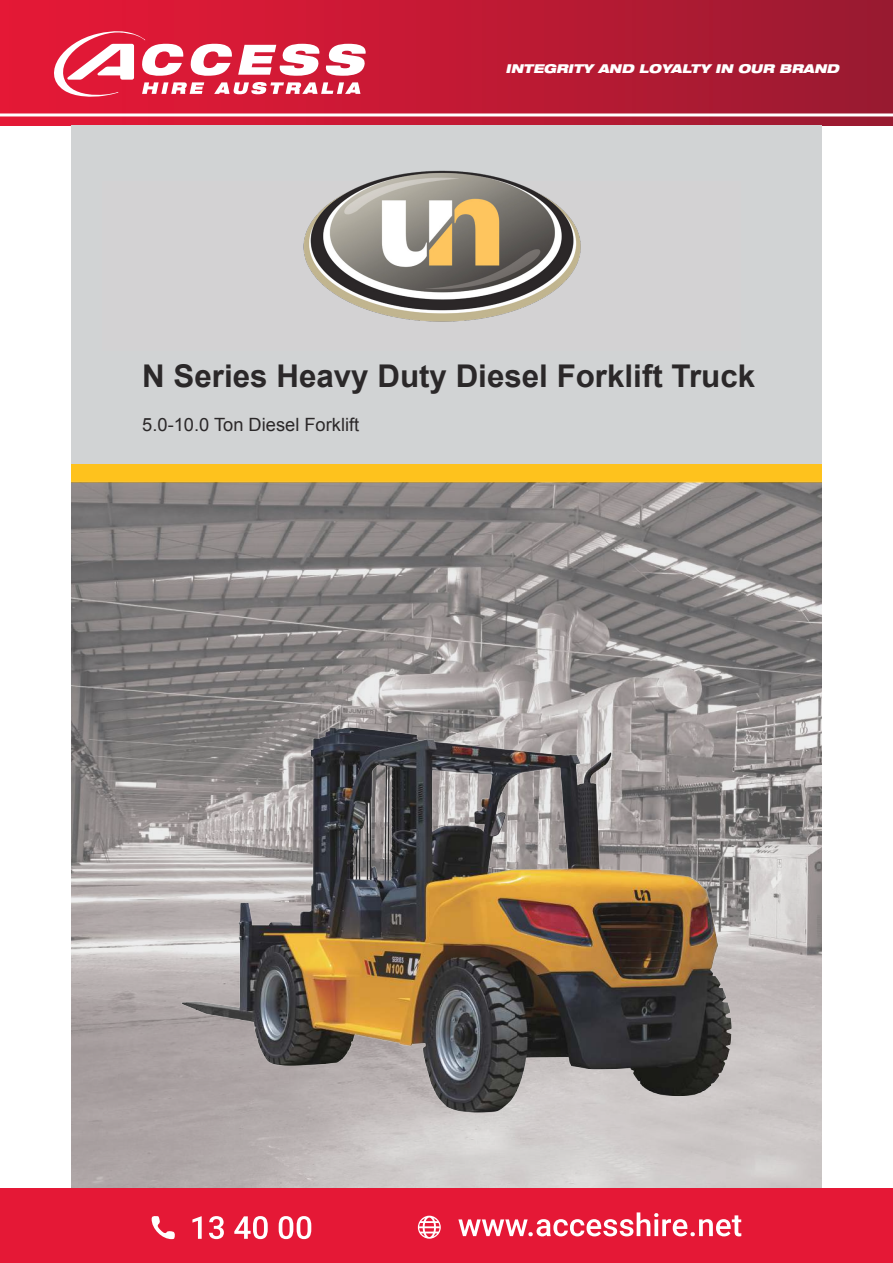
<style>
.page{position:relative;width:893px;height:1263px;background:#fff}
.page>*{position:absolute;margin:0;border:0;box-sizing:border-box;transform-origin:0 0}
.t1{font:700 31.35px "Arial";color:#2b2829}
.t2{font:18.3px "Arial";color:#2b2829}
.t3{font:italic 900 expanded 12.3px "Helvetica Neue LT Pro";color:#fff}
</style>
<div class="page">
<div style="left:0;top:0;width:893px;height:125px;background:linear-gradient(to right,#eb1c3a,#9b1c32)"></div>
<svg style="left:54px;top:31px;width:312px;height:66px"></svg>
<div style="left:0;top:1188px;width:893px;height:75px;background:#e51836"></div>
<svg style="left:192px;top:1216px;width:119px;height:23px"></svg>
<svg style="left:151px;top:1216px;width:24px;height:23px"></svg>
<svg style="left:458px;top:1212px;width:283px;height:24px"></svg>
<svg style="left:418px;top:1216px;width:23px;height:23px"></svg>
<hr style="left:0;top:113px;width:893px;height:3px;background:#fff">
<div style="left:71px;top:125px;width:751px;height:1062px;background:#d1d3d4"></div>
<img style="left:71px;top:464px;width:751px;height:723px">
<img style="left:170px;top:707px;width:574px;height:427px">
<img style="left:303px;top:170px;width:278px;height:152px">
<p class="t3" style="left:506px;top:60px;width:335px">INTEGRITY AND LOYALTY IN OUR BRAND</p>
<p class="t1" style="left:142px;top:355px;width:614px">N Series Heavy Duty Diesel Forklift Truck</p>
<p class="t2" style="left:142px;top:413px;width:219px">5.0-10.0 Ton Diesel Forklift</p>
</div>
